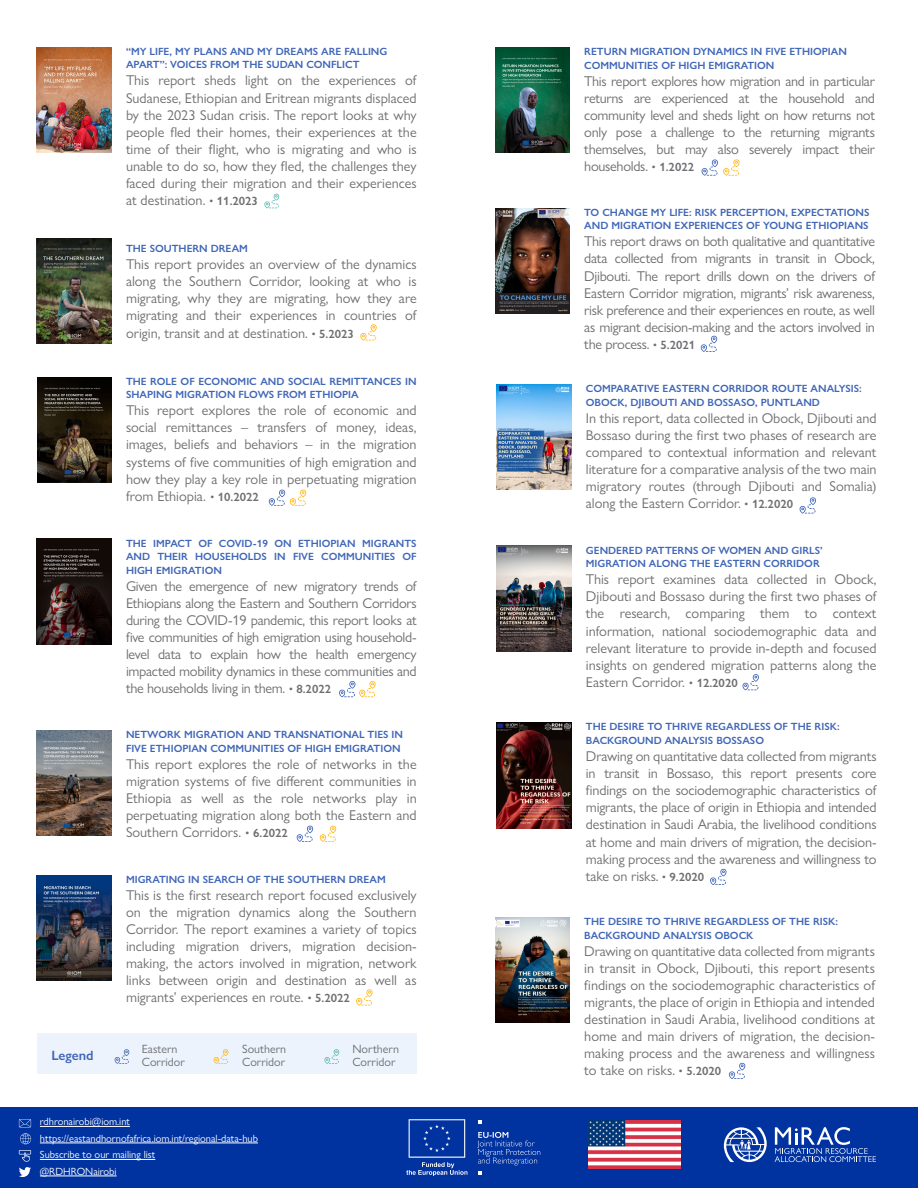
<style>
.page{position:relative;width:918px;height:1188px;background:#fff}
.page>*{position:absolute;margin:0;border:0;box-sizing:border-box;transform-origin:0 0}
.t1{font:14.25px/17.1px "Gill Sans Nova";color:#6d6e71;text-align:justify}
.t2{font:600 13.5px "Gill Sans Nova";color:#4066b8}
.t3{font:12px/13.5px "Gill Sans Nova";color:#6d6e71}
.t4{font:600 10.5px/13.5px "Gill Sans Nova";color:#4066b8}
.t5{font:10.5px/16.5px "Gill Sans Nova";color:#fff}
.s1{font-size:12px}
.s2{font-weight:600;font-size:12px}
</style>
<div class="page">
<svg style="left:339px;top:681px;width:37px;height:16px"></svg>
<img style="left:37px;top:539px;width:74px;height:105px">
<svg style="left:710px;top:869px;width:17px;height:16px"></svg>
<img style="left:497px;top:723px;width:74px;height:105px">
<svg style="left:702px;top:159px;width:38px;height:17px"></svg>
<img style="left:495px;top:48px;width:75px;height:105px">
<svg style="left:800px;top:497px;width:16px;height:17px"></svg>
<img style="left:497px;top:384px;width:74px;height:106px">
<svg style="left:356px;top:989px;width:17px;height:17px"></svg>
<img style="left:37px;top:875px;width:74px;height:105px">
<svg style="left:297px;top:825px;width:16px;height:17px"></svg>
<svg style="left:320px;top:825px;width:16px;height:17px"></svg>
<img style="left:37px;top:731px;width:74px;height:105px">
<svg style="left:701px;top:336px;width:16px;height:16px"></svg>
<img style="left:495px;top:208px;width:75px;height:105px">
<svg style="left:743px;top:674px;width:16px;height:16px"></svg>
<img style="left:497px;top:546px;width:74px;height:105px">
<img style="left:37px;top:377px;width:74px;height:105px">
<svg style="left:269px;top:489px;width:37px;height:17px"></svg>
<div style="left:0;top:1107px;width:918px;height:81px;background:#0033a0"></div>
<hr style="left:40px;top:1126px;width:90px;height:1px;background:#fff">
<hr style="left:40px;top:1143px;width:218px;height:1px;background:#fff">
<hr style="left:40px;top:1159px;width:115px;height:1px;background:#fff">
<hr style="left:40px;top:1176px;width:77px;height:1px;background:#fff">
<svg style="left:724px;top:1127px;width:43px;height:35px"></svg>
<svg style="left:775px;top:1127px;width:101px;height:35px"></svg>
<img style="left:588px;top:1120px;width:93px;height:49px">
<svg style="left:19px;top:1119px;width:12px;height:8px"></svg>
<svg style="left:20px;top:1133px;width:11px;height:11px"></svg>
<svg style="left:19px;top:1150px;width:12px;height:27px"></svg>
<svg style="left:477px;top:1132px;width:63px;height:33px"></svg>
<svg style="left:478px;top:1171px;width:4px;height:4px"></svg>
<svg style="left:478px;top:1120px;width:4px;height:4px"></svg>
<svg style="left:406px;top:1119px;width:61px;height:57px"></svg>
<img style="left:37px;top:47px;width:74px;height:105px">
<svg style="left:264px;top:194px;width:15px;height:14px"></svg>
<svg style="left:729px;top:1063px;width:16px;height:16px"></svg>
<img style="left:495px;top:917px;width:75px;height:106px">
<img style="left:37px;top:239px;width:74px;height:105px">
<svg style="left:360px;top:324px;width:17px;height:17px"></svg>
<div style="left:37px;top:1034px;width:380px;height:40px;background:#edf3fc"></div>
<svg style="left:115px;top:1049px;width:14px;height:15px"></svg>
<svg style="left:214px;top:1049px;width:14px;height:15px"></svg>
<svg style="left:324px;top:1049px;width:15px;height:15px"></svg>
<p class="t4" style="left:126px;top:44px;width:263px">“MY LIFE, MY PLANS AND MY DREAMS ARE FALLING<br>APART”: VOICES FROM THE SUDAN CONFLICT</p>
<p class="t1" style="left:126px;top:72px;width:292px">This report sheds light on the experiences of Sudanese, Ethiopian and Eritrean migrants displaced by the 2023 Sudan crisis. The report looks at why people fled their homes, their experiences at the time of their flight, who is migrating and who is unable to do so, how they fled, the challenges they faced during their migration and their experiences at destination. <span class="s1">•</span> <span class="s2">11.2023</span></p>
<p class="t4" style="left:126px;top:242px;width:123px">THE SOUTHERN DREAM</p>
<p class="t1" style="left:126px;top:256px;width:292px">This report provides an overview of the dynamics along the Southern Corridor, looking at who is migrating, why they are migrating, how they are migrating and their experiences in countries of origin, transit and at destination. <span class="s1">•</span> <span class="s2">5.2023</span></p>
<p class="t4" style="left:126px;top:374px;width:292px">THE ROLE OF ECONOMIC AND SOCIAL REMITTANCES IN<br>SHAPING MIGRATION FLOWS FROM ETHIOPIA</p>
<p class="t1" style="left:126px;top:402px;width:292px">This report explores the role of economic and social remittances – transfers of money, ideas, images, beliefs and behaviors – in the migration systems of five communities of high emigration and how they play a key role in perpetuating migration from Ethiopia. <span class="s1">•</span> <span class="s2">10.2022</span></p>
<p class="t4" style="left:126px;top:536px;width:292px;text-align:justify">THE IMPACT OF COVID-19 ON ETHIOPIAN MIGRANTS AND THEIR HOUSEHOLDS IN FIVE COMMUNITIES OF HIGH EMIGRATION</p>
<p class="t1" style="left:126px;top:577px;width:292px">Given the emergence of new migratory trends of Ethiopians along the Eastern and Southern Corridors during the COVID-19 pandemic, this report looks at five communities of high emigration using household&shy;level data to explain how the health emergency impacted mobility dynamics in these communities and the households living in them. <span class="s1">•</span> <span class="s2">8.2022</span></p>
<p class="t4" style="left:126px;top:728px;width:279px">NETWORK MIGRATION AND TRANSNATIONAL TIES IN<br>FIVE ETHIOPIAN COMMUNITIES OF HIGH EMIGRATION</p>
<p class="t1" style="left:126px;top:755px;width:292px">This report explores the role of networks in the migration systems of five different communities in Ethiopia as well as the role networks play in perpetuating migration along both the Eastern and Southern Corridors. <span class="s1">•</span> <span class="s2">6.2022</span></p>
<p class="t4" style="left:126px;top:872px;width:261px">MIGRATING IN SEARCH OF THE SOUTHERN DREAM</p>
<p class="t1" style="left:126px;top:886px;width:292px">This is the first research report focused exclusively on the migration dynamics along the Southern Corridor. The report examines a variety of topics including migration drivers, migration decision&shy;making, the actors involved in migration, network links between origin and destination as well as migrants’ experiences en route. <span class="s1">•</span> <span class="s2">5.2022</span></p>
<p class="t3" style="left:242px;top:1042px;width:45px">Southern<br>Corridor</p>
<p class="t2" style="left:52px;top:1047px;width:44px">Legend</p>
<p class="t3" style="left:352px;top:1042px;width:48px">Northern<br>Corridor</p>
<p class="t3" style="left:142px;top:1042px;width:45px">Eastern<br>Corridor</p>
<p class="t5" style="left:40px;top:1113px;width:220px">rdhronairobi@iom.int https://eastandhornofafrica.iom.int/regional-data-hub<br>Subscribe to our mailing list<br>@RDHRONairobi</p>
<p class="t4" style="left:584px;top:45px;width:264px">RETURN MIGRATION DYNAMICS IN FIVE ETHIOPIAN<br>COMMUNITIES OF HIGH EMIGRATION</p>
<p class="t1" style="left:584px;top:72px;width:292px">This report explores how migration and in particular returns are experienced at the household and community level and sheds light on how returns not only pose a challenge to the returning migrants themselves, but may also severely impact their households. <span class="s1">•</span> <span class="s2">1.2022</span></p>
<p class="t4" style="left:584px;top:205px;width:287px">TO CHANGE MY LIFE: RISK PERCEPTION, EXPECTATIONS<br>AND MIGRATION EXPERIENCES OF YOUNG ETHIOPIANS</p>
<p class="t1" style="left:584px;top:233px;width:292px">This report draws on both qualitative and quantitative data collected from migrants in transit in Obock, Djibouti. The report drills down on the drivers of Eastern Corridor migration, migrants’ risk awareness, risk preference and their experiences en route, as well as migrant decision-making and the actors involved in the process. <span class="s1">•</span> <span class="s2">5.2021</span></p>
<p class="t4" style="left:586px;top:382px;width:277px">COMPARATIVE EASTERN CORRIDOR ROUTE ANALYSIS:<br>OBOCK, DJIBOUTI AND BOSSASO, PUNTLAND</p>
<p class="t1" style="left:586px;top:409px;width:292px">In this report, data collected in Obock, Djibouti and Bossaso during the first two phases of research are compared to contextual information and relevant literature for a comparative analysis of the two main migratory routes (through Djibouti and Somalia) along the Eastern Corridor. <span class="s1">•</span> <span class="s2">12.2020</span></p>
<p class="t4" style="left:586px;top:543px;width:238px">GENDERED PATTERNS OF WOMEN AND GIRLS’<br>MIGRATION ALONG THE EASTERN CORRIDOR</p>
<p class="t1" style="left:586px;top:571px;width:292px">This report examines data collected in Obock, Djibouti and Bossaso during the first two phases of the research, comparing them to context information, national sociodemographic data and relevant literature to provide in-depth and focused insights on gendered migration patterns along the Eastern Corridor. <span class="s1">•</span> <span class="s2">12.2020</span></p>
<p class="t4" style="left:586px;top:720px;width:255px">THE DESIRE TO THRIVE REGARDLESS OF THE RISK:<br>BACKGROUND ANALYSIS BOSSASO</p>
<p class="t1" style="left:586px;top:747px;width:292px">Drawing on quantitative data collected from migrants in transit in Bossaso, this report presents core findings on the sociodemographic characteristics of migrants, the place of origin in Ethiopia and intended destination in Saudi Arabia, the livelihood conditions at home and main drivers of migration, the decision&shy;making process and the awareness and willingness to take on risks. <span class="s1">•</span> <span class="s2">9.2020</span></p>
<p class="t4" style="left:584px;top:915px;width:255px">THE DESIRE TO THRIVE REGARDLESS OF THE RISK:<br>BACKGROUND ANALYSIS OBOCK</p>
<p class="t1" style="left:584px;top:942px;width:292px">Drawing on quantitative data collected from migrants in transit in Obock, Djibouti, this report presents findings on the sociodemographic characteristics of migrants, the place of origin in Ethiopia and intended destination in Saudi Arabia, livelihood conditions at home and main drivers of migration, the decision&shy;making process and the awareness and willingness to take on risks. <span class="s1">•</span> <span class="s2">5.2020</span></p>
</div>
